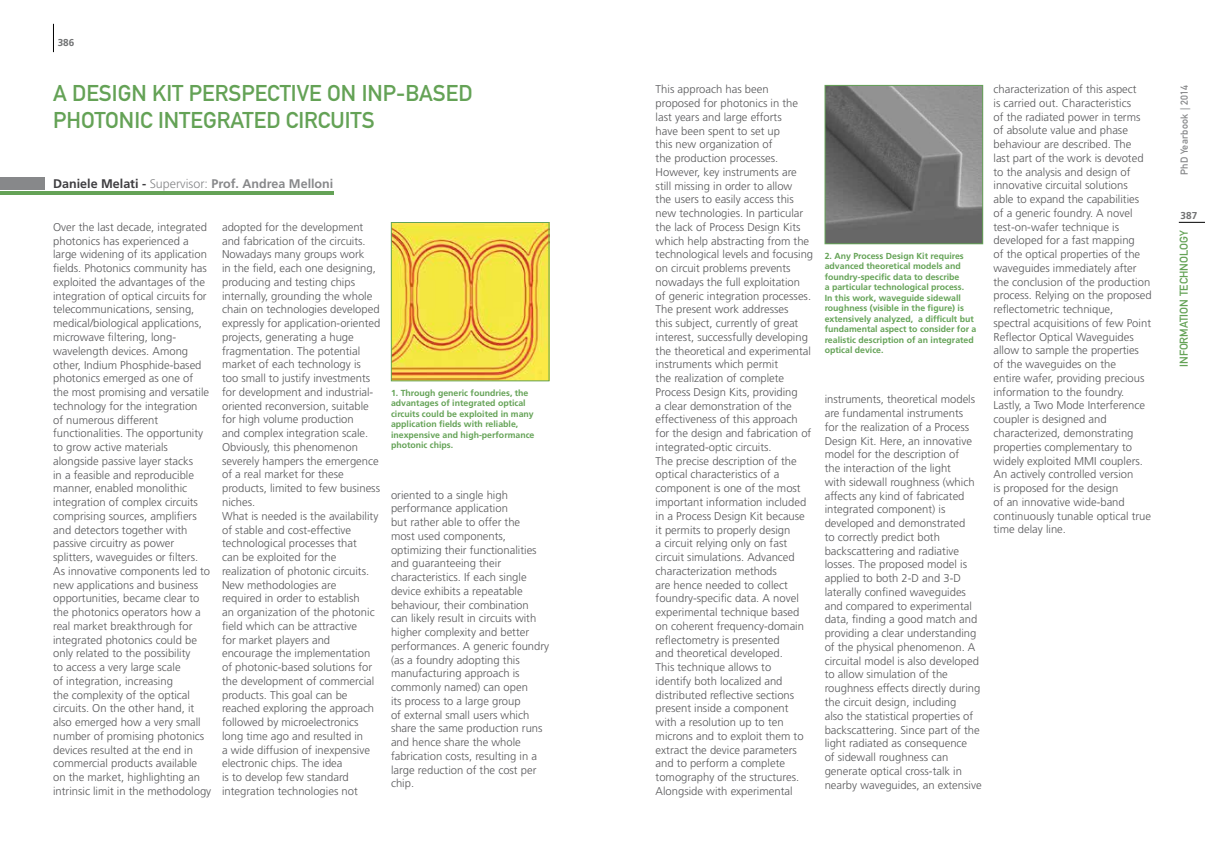
<style>
.page{position:relative;width:1205px;height:851px;background:#fff}
.page>*{position:absolute;margin:0;border:0;box-sizing:border-box;transform-origin:0 0}
.t1{font:22.5px "DIN Mittelschrift Std";color:#64a256}
.t2{font:700 12.5px "Frutiger LT Std";color:#87888a}
.t3{font:300 11.25px/13.8px "Frutiger LT Std";color:#58585a}
.t4{font:11.25px "DIN Mittelschrift Std";color:#64a256}
.t5{font:10px "DIN Mittelschrift Std";letter-spacing:.03em;color:#87888a}
.t6{font:700 10px "Frutiger LT Std";color:#707172}
.t7{font:700 8.75px/10.5px "Frutiger LT Std";color:#64a256}
.s1{color:#3e3d40}
.s2{font-weight:300}
</style>
<div class="page">
<svg style="left:53px;top:24px;width:1px;height:28px"></svg>
<svg style="left:1179px;top:222px;width:26px;height:1px"></svg>
<hr style="left:0;top:191px;width:333px;height:4px;background:#64a256">
<div style="left:0;top:178px;width:44px;height:12px;background:#87888a"></div>
<img style="left:827px;top:87px;width:154px;height:155px">
<div style="left:825px;top:85px;width:158px;height:159px;border:1px solid #64a256"></div>
<img style="left:393px;top:224px;width:154px;height:155px">
<div style="left:391px;top:222px;width:158px;height:159px;border:1px solid #64a256"></div>
<p class="t6" style="left:58px;top:37px;width:18px">386</p>
<h1 class="t1" style="left:53px;top:80px;width:71px">A DESIGN</h1>
<h1 class="t1" style="left:152px;top:80px;width:319px">KIT PERSPECTIVE ON INP-BASED</h1>
<h1 class="t1" style="left:53px;top:107px;width:41px">PHOTONIC</h1>
<h1 class="t1" style="left:158px;top:107px;width:59px">INTEGRAT</h1>
<h1 class="t1" style="left:254px;top:107px;width:44px">ED CIRCUIT</h1>
<h1 class="t1" style="left:362px;top:107px;width:14px">S</h1>
<p class="t2" style="left:53px;top:176px;width:282px"><span class="s1">Daniele Melati -</span> <span class="s2">Supervisor:</span> Prof. Andrea Melloni</p>
<p class="t3" style="left:53px;top:220px;width:160px">Over the last decade, integrated photonics has experienced a large widening of its application fields. Photonics community has exploited the advantages of the integration of optical circuits for telecommunications, sensing, medical/biological applications, microwave filtering, long&shy;wavelength devices. Among other, Indium Phosphide-based photonics emerged as one of the most promising and versatile technology for the integration<br>of numerous different functionalities. The opportunity to grow active materials alongside passive layer stacks<br>in a feasible and reproducible manner, enabled monolithic integration of complex circuits comprising sources, amplifiers and detectors together with passive circuitry as power splitters, waveguides or filters.<br>As innovative components led to new applications and business opportunities, became clear to the photonics operators how a real market breakthrough for integrated photonics could be only related to the possibility<br>to access a very large scale<br>of integration, increasing<br>the complexity of the optical circuits. On the other hand, it also emerged how a very small number of promising photonics devices resulted at the end in commercial products available on the market, highlighting an intrinsic limit in the methodology</p>
<p class="t3" style="left:222px;top:220px;width:160px">adopted for the development and fabrication of the circuits.<br>Nowadays many groups work<br>in the field, each one designing, producing and testing chips internally, grounding the whole chain on technologies developed expressly for application-oriented projects, generating a huge fragmentation. The potential market of each technology is<br>too small to justify investments for development and industrial&shy;oriented reconversion, suitable for high volume production<br>and complex integration scale.<br>Obviously, this phenomenon severely hampers the emergence of a real market for these products, limited to few business niches.<br>What is needed is the availability of stable and cost-effective technological processes that<br>can be exploited for the realization of photonic circuits.<br>New methodologies are<br>required in order to establish<br>an organization of the photonic field which can be attractive<br>for market players and encourage the implementation of photonic-based solutions for the development of commercial products. This goal can be reached exploring the approach followed by microelectronics long time ago and resulted in<br>a wide diffusion of inexpensive electronic chips. The idea<br>is to develop few standard integration technologies not</p>
<p class="t7" style="left:391px;top:387px;width:145px">1. Through generic foundries, the advantages of integrated optical circuits could be exploited in many application fields with reliable, inexpensive and high-performance photonic chips.</p>
<p class="t3" style="left:391px;top:488px;width:160px">oriented to a single high performance application<br>but rather able to offer the<br>most used components, optimizing their functionalities and guaranteeing their characteristics. If each single device exhibits a repeatable behaviour, their combination<br>can likely result in circuits with higher complexity and better performances. A generic foundry (as a foundry adopting this manufacturing approach is commonly named) can open<br>its process to a large group<br>of external small users which share the same production runs and hence share the whole fabrication costs, resulting in a large reduction of the cost per chip.</p>
<p class="t3" style="left:656px;top:83px;width:159px">This approach has been proposed for photonics in the last years and large efforts<br>have been spent to set up<br>this new organization of<br>the production processes.<br>However, key instruments are still missing in order to allow<br>the users to easily access this new technologies. In particular the lack of Process Design Kits which help abstracting from the technological levels and focusing on circuit problems prevents nowadays the full exploitation<br>of generic integration processes.<br>The present work addresses<br>this subject, currently of great interest, successfully developing the theoretical and experimental instruments which permit<br>the realization of complete<br>Process Design Kits, providing<br>a clear demonstration of the effectiveness of this approach for the design and fabrication of integrated-optic circuits.<br>The precise description of the optical characteristics of a component is one of the most important information included in a Process Design Kit because it permits to properly design<br>a circuit relying only on fast circuit simulations. Advanced characterization methods<br>are hence needed to collect foundry-specific data. A novel experimental technique based on coherent frequency-domain reflectometry is presented<br>and theoretical developed.<br>This technique allows to<br>identify both localized and distributed reflective sections present inside a component<br>with a resolution up to ten microns and to exploit them to extract the device parameters and to perform a complete tomography of the structures.<br>Alongside with experimental</p>
<p class="t7" style="left:825px;top:250px;width:153px">2. Any Process Design Kit requires advanced theoretical models and foundry-specific data to describe<br>a particular technological process.<br>In this work, waveguide sidewall roughness (visible in the figure) is extensively analyzed, a difficult but fundamental aspect to consider for a realistic description of an integrated optical device.</p>
<p class="t3" style="left:825px;top:392px;width:158px">instruments, theoretical models are fundamental instruments<br>for the realization of a Process<br>Design Kit. Here, an innovative model for the description of<br>the interaction of the light<br>with sidewall roughness (which affects any kind of fabricated integrated component) is developed and demonstrated<br>to correctly predict both backscattering and radiative losses. The proposed model is applied to both 2-D and 3-D laterally confined waveguides and compared to experimental data, finding a good match and providing a clear understanding of the physical phenomenon. A circuital model is also developed to allow simulation of the roughness effects directly during the circuit design, including<br>also the statistical properties of backscattering. Since part of the light radiated as consequence<br>of sidewall roughness can generate optical cross-talk in nearby waveguides, an extensive</p>
<p class="t3" style="left:993px;top:82px;width:160px">characterization of this aspect<br>is carried out. Characteristics<br>of the radiated power in terms of absolute value and phase behaviour are described. The<br>last part of the work is devoted to the analysis and design of innovative circuital solutions<br>able to expand the capabilities of a generic foundry. A novel test-on-wafer technique is developed for a fast mapping<br>of the optical properties of the waveguides immediately after the conclusion of the production process. Relying on the proposed reflectometric technique, spectral acquisitions of few Point<br>Reflector Optical Waveguides allow to sample the properties<br>of the waveguides on the<br>entire wafer, providing precious information to the foundry.<br>Lastly, a Two Mode Interference coupler is designed and characterized, demonstrating properties complementary to widely exploited MMI couplers.<br>An actively controlled version<br>is proposed for the design<br>of an innovative wide-band continuously tunable optical true time delay line.</p>
<p class="t5" style="left:1178px;top:175px;width:92px;rotate:-90deg">PHD YEARBOOK | 2014</p>
<p class="t6" style="left:1180px;top:210px;width:18px">387</p>
<p class="t4" style="left:1177px;top:367px;width:138px;rotate:-90deg">INFORMATION TECHNOLOGY</p>
</div>
